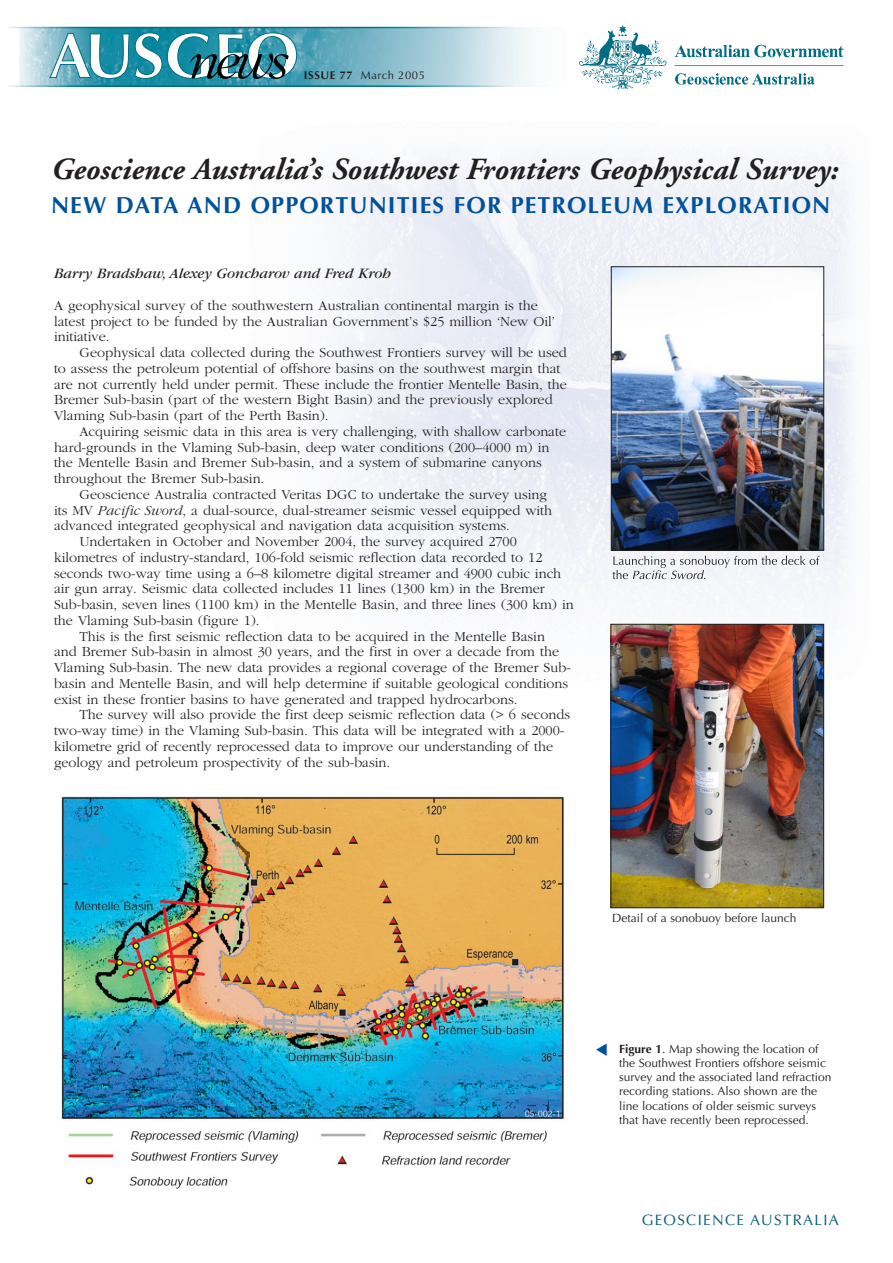
<style>
.page{position:relative;width:893px;height:1263px;background:#fff}
.page>*{position:absolute;margin:0;border:0;box-sizing:border-box;transform-origin:0 0}
.Header_1{font:italic 700 30.75px "Adobe Garamond";color:#231f20}
.Header_1-2{font:700 23.25px "Optima";letter-spacing:.05em;color:#01519b}
.author_top{font:italic 15px "Garamond";color:#231f20}
.t1{font:15px "Optima";letter-spacing:.09em;color:#005882}
.Body__indent{font:300 14.25px/15.8px "Garamond";color:#231f20}
.Body__1st_para{font:300 14.25px/15.8px "Garamond";color:#231f20}
.Captions{font:12px/14.2px "Optima";color:#231f20}
.t2{font:11.25px "Optima";letter-spacing:.05em;color:#231f20}
.s1{font-weight:700}
.s2{font-style:italic}
</style>
<div class="page">
<img style="left:335px;top:151px;width:519px;height:541px">
<img style="left:59px;top:796px;width:506px;height:393px">
<img style="left:613px;top:268px;width:209px;height:281px">
<div style="left:611px;top:266px;width:213px;height:285px;border:1px solid #231f20"></div>
<img style="left:612px;top:626px;width:210px;height:280px">
<div style="left:610px;top:624px;width:214px;height:284px;border:1px solid #231f20"></div>
<img style="left:20px;top:27px;width:511px;height:59px">
<svg style="left:49px;top:32px;width:248px;height:47px"></svg>
<hr style="left:5px;top:27px;width:512px;height:1px;background:#fff">
<hr style="left:5px;top:85px;width:513px;height:2px;background:#fff">
<img style="left:579px;top:25px;width:265px;height:65px">
<svg style="left:612px;top:556px;width:207px;height:23px"></svg>
<p class="t2" style="left:304px;top:68px;width:123px"><span class="s1">ISSUE 77</span> March 2005</p>
<p class="Header_1" style="left:51px;top:152px;width:789px">Geoscience Australia’s Southwest Frontiers Geophysical Survey:</p>
<p class="Header_1-2" style="left:51px;top:192px;width:781px">NEW DATA AND OPPORTUNITIES FOR PETROLEUM EXPLORATION</p>
<p class="author_top" style="left:54px;top:266px;width:339px">Barry Bradshaw, Alexey Goncharov and Fred Kroh</p>
<p class="Body__1st_para" style="left:54px;top:298px;width:503px">A geophysical survey of the southwestern Australian continental margin is the latest project to be funded by the Australian Government’s $25 million ‘New Oil’ initiative.</p>
<p class="Body__indent" style="left:54px;top:345px;width:514px;text-indent:26px">Geophysical data collected during the Southwest Frontiers survey will be used to assess the petroleum potential of offshore basins on the southwest margin that are not currently held under permit. These include the frontier Mentelle Basin, the Bremer Sub-basin (part of the western Bight Basin) and the previously explored Vlaming Sub-basin (part of the Perth Basin).</p>
<p class="Body__indent" style="left:54px;top:424px;width:514px;text-indent:26px">Acquiring seismic data in this area is very challenging, with shallow carbonate hard-grounds in the Vlaming Sub-basin, deep water conditions (200–4000 m) in the Mentelle Basin and Bremer Sub-basin, and a system of submarine canyons throughout the Bremer Sub-basin.</p>
<p class="Body__indent" style="left:54px;top:487px;width:500px;text-indent:26px">Geoscience Australia contracted Veritas DGC to undertake the survey using its MV <span class="s2">Pacific Sword</span>, a dual-source, dual-streamer seismic vessel equipped with advanced integrated geophysical and navigation data acquisition systems.</p>
<p class="Body__indent" style="left:54px;top:534px;width:521px;text-indent:26px">Undertaken in October and November 2004, the survey acquired 2700 kilometres of industry-standard, 106-fold seismic reflection data recorded to 12 seconds two-way time using a 6–8 kilometre digital streamer and 4900 cubic inch air gun array. Seismic data collected includes 11 lines (1300 km) in the Bremer Sub-basin, seven lines (1100 km) in the Mentelle Basin, and three lines (300 km) in the Vlaming Sub-basin (figure 1).</p>
<p class="Body__indent" style="left:54px;top:628px;width:518px;text-indent:26px">This is the first seismic reflection data to be acquired in the Mentelle Basin and Bremer Sub-basin in almost 30 years, and the first in over a decade from the Vlaming Sub-basin. The new data provides a regional coverage of the Bremer Sub&shy;basin and Mentelle Basin, and will help determine if suitable geological conditions exist in these frontier basins to have generated and trapped hydrocarbons.</p>
<p class="Body__indent" style="left:54px;top:707px;width:517px;text-indent:26px">The survey will also provide the first deep seismic reflection data (&gt; 6 seconds two-way time) in the Vlaming Sub-basin. This data will be integrated with a 2000- kilometre grid of recently reprocessed data to improve our understanding of the geology and petroleum prospectivity of the sub-basin.</p>
<p class="Captions" style="left:612px;top:911px;width:186px">Detail of a sonobuoy before launch</p>
<p class="Captions" style="left:619px;top:1042px;width:214px"><span class="s1">Figure 1</span>. Map showing the location of the Southwest Frontiers offshore seismic survey and the associated land refraction recording stations. Also shown are the line locations of older seismic surveys that have recently been reprocessed.</p>
<p class="t1" style="left:642px;top:1211px;width:199px">GEOSCIENCE AUSTRALIA</p>
</div>
